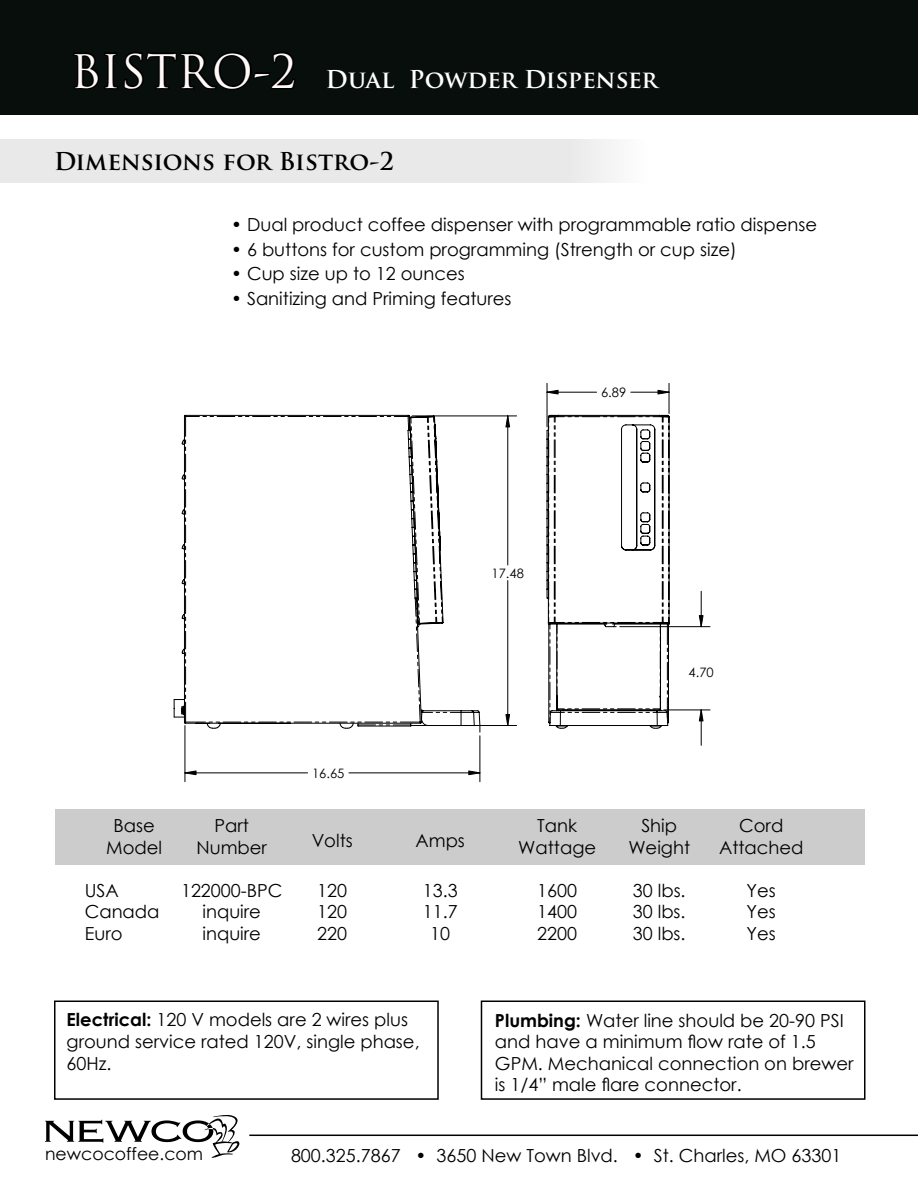
<style>
.page{position:relative;width:918px;height:1188px;background:#fff}
.page>*{position:absolute;margin:0;border:0;box-sizing:border-box;transform-origin:0 0}
.t1{font:700 24px "Trajan Pro";letter-spacing:-.005em;color:#fff}
.t2{font:700 24px "Trajan Pro";letter-spacing:-.005em;color:#000101}
.t3{font:18px/21.6px "Century Gothic";color:#000}
.t4{font:17.25px "Century Gothic";color:#000}
.t5{font:13.05px "Century Gothic";color:#000}
.s1{font-weight:400;font-size:45px;color:#fff9f7}
.s2{font-weight:700}
</style>
<div class="page">
<div style="left:0;top:0;width:918px;height:114px;background:#070e0c"></div>
<svg style="left:73px;top:52px;width:222px;height:38px"></svg>
<svg style="left:45px;top:1115px;width:194px;height:43px"></svg>
<hr style="left:249px;top:1135px;width:669px;height:1px;background:#010101">
<div style="left:0;top:139px;width:918px;height:44px;background:linear-gradient(to right,#e2e2e2,#fff)"></div>
<div style="left:54px;top:1001px;width:385px;height:99px;border:2px solid #000"></div>
<div style="left:481px;top:1001px;width:385px;height:99px;border:2px solid #000"></div>
<div style="left:55px;top:810px;width:810px;height:55px;background:#ccc"></div>
<svg style="left:181px;top:414px;width:263px;height:315px"></svg>
<svg style="left:182px;top:706px;width:2px;height:7px"></svg>
<svg style="left:174px;top:700px;width:1px;height:17px"></svg>
<svg style="left:546px;top:415px;width:124px;height:314px"></svg>
<hr style="left:664px;top:710px;width:46px;height:1px;background:#000">
<hr style="left:620px;top:626px;width:90px;height:1px;background:#000">
<hr style="left:701px;top:710px;width:1px;height:35px;background:#000">
<hr style="left:701px;top:591px;width:1px;height:36px;background:#000">
<svg style="left:699px;top:710px;width:4px;height:11px"></svg>
<svg style="left:699px;top:616px;width:4px;height:11px"></svg>
<svg style="left:358px;top:416px;width:123px;height:316px"></svg>
<hr style="left:480px;top:736px;width:1px;height:46px;background:#000">
<hr style="left:185px;top:726px;width:1px;height:56px;background:#000">
<hr style="left:349px;top:773px;width:131px;height:1px;background:#000">
<hr style="left:185px;top:773px;width:123px;height:1px;background:#000">
<svg style="left:469px;top:771px;width:11px;height:4px"></svg>
<svg style="left:185px;top:771px;width:11px;height:4px"></svg>
<hr style="left:547px;top:383px;width:1px;height:44px;background:#000">
<hr style="left:669px;top:383px;width:1px;height:30px;background:#000">
<hr style="left:547px;top:392px;width:50px;height:1px;background:#000">
<hr style="left:631px;top:392px;width:38px;height:1px;background:#000">
<svg style="left:547px;top:390px;width:11px;height:4px"></svg>
<svg style="left:658px;top:390px;width:11px;height:4px"></svg>
<hr style="left:465px;top:725px;width:52px;height:1px;background:#000">
<hr style="left:412px;top:416px;width:105px;height:1px;background:#000">
<hr style="left:508px;top:581px;width:1px;height:145px;background:#000">
<hr style="left:508px;top:416px;width:1px;height:149px;background:#000">
<svg style="left:506px;top:714px;width:4px;height:11px"></svg>
<svg style="left:506px;top:416px;width:4px;height:11px"></svg>
<h1 class="t1" style="left:70px;top:64px;width:589px"><span class="s1">BISTRO-2</span> Dual Powder Dispenser</h1>
<h1 class="t2" style="left:54px;top:146px;width:342px">Dimensions for Bistro-2</h1>
<p class="t3" style="left:231px;top:213px;width:587px">• Dual product coffee dispenser with programmable ratio dispense</p>
<p class="t3" style="left:231px;top:238px;width:507px">• 6 buttons for custom programming (Strength or cup size)</p>
<p class="t3" style="left:231px;top:263px;width:235px">• Cup size up to 12 ounces</p>
<p class="t3" style="left:231px;top:287px;width:282px">• Sanitizing and Priming features</p>
<p class="t5" style="left:312px;top:764px;width:34px">16.65</p>
<p class="t5" style="left:492px;top:564px;width:34px">17.48</p>
<p class="t5" style="left:601px;top:383px;width:27px">6.89</p>
<p class="t5" style="left:689px;top:663px;width:27px">4.70</p>
<p class="t3" style="left:537px;top:814px;width:41px">Tank</p>
<p class="t3" style="left:641px;top:814px;width:37px">Ship</p>
<p class="t3" style="left:739px;top:814px;width:46px">Cord</p>
<p class="t3" style="left:114px;top:814px;width:43px">Base</p>
<p class="t3" style="left:215px;top:814px;width:36px">Part</p>
<p class="t3" style="left:312px;top:829px;width:43px">Volts</p>
<p class="t3" style="left:416px;top:829px;width:51px">Amps</p>
<p class="t3" style="left:106px;top:836px;width:57px">Model</p>
<p class="t3" style="left:196px;top:836px;width:72px">Number</p>
<p class="t3" style="left:518px;top:836px;width:79px">Wattage</p>
<p class="t3" style="left:628px;top:836px;width:63px">Weight</p>
<p class="t3" style="left:719px;top:836px;width:86px">Attached</p>
<p class="t3" style="left:85px;top:879px;width:36px">USA</p>
<p class="t3" style="left:181px;top:879px;width:103px">122000-BPC</p>
<p class="t3" style="left:317px;top:879px;width:31px">120</p>
<p class="t3" style="left:423px;top:879px;width:36px">13.3</p>
<p class="t3" style="left:537px;top:879px;width:41px">1600</p>
<p class="t3" style="left:633px;top:879px;width:54px">30 lbs.</p>
<p class="t3" style="left:747px;top:879px;width:31px">Yes</p>
<p class="t3" style="left:85px;top:901px;width:76px">Canada</p>
<p class="t3" style="left:202px;top:901px;width:60px">inquire</p>
<p class="t3" style="left:317px;top:901px;width:31px">120</p>
<p class="t3" style="left:423px;top:901px;width:36px">11.7</p>
<p class="t3" style="left:537px;top:901px;width:41px">1400</p>
<p class="t3" style="left:633px;top:901px;width:54px">30 lbs.</p>
<p class="t3" style="left:747px;top:901px;width:31px">Yes</p>
<p class="t3" style="left:85px;top:922px;width:39px">Euro</p>
<p class="t3" style="left:202px;top:922px;width:60px">inquire</p>
<p class="t3" style="left:317px;top:922px;width:31px">220</p>
<p class="t3" style="left:430px;top:922px;width:21px">10</p>
<p class="t3" style="left:537px;top:922px;width:41px">2200</p>
<p class="t3" style="left:633px;top:922px;width:54px">30 lbs.</p>
<p class="t3" style="left:747px;top:922px;width:31px">Yes</p>
<p class="t3" style="left:67px;top:1009px;width:355px"><span class="s2">Electrical:</span> 120 V models are 2 wires plus ground service rated 120V, single phase,<br>60Hz.</p>
<p class="t3" style="left:495px;top:1009px;width:360px"><span class="s2">Plumbing:</span> Water line should be 20-90 PSI and have a minimum flow rate of 1.5<br>GPM. Mechanical connection on brewer is 1/4” male flare connector.</p>
<p class="t4" style="left:45px;top:1142px;width:160px">newcocoffee.com</p>
<p class="t3" style="left:291px;top:1144px;width:552px">800.325.7867 • 3650 New Town Blvd. • St. Charles, MO 63301</p>
</div>
